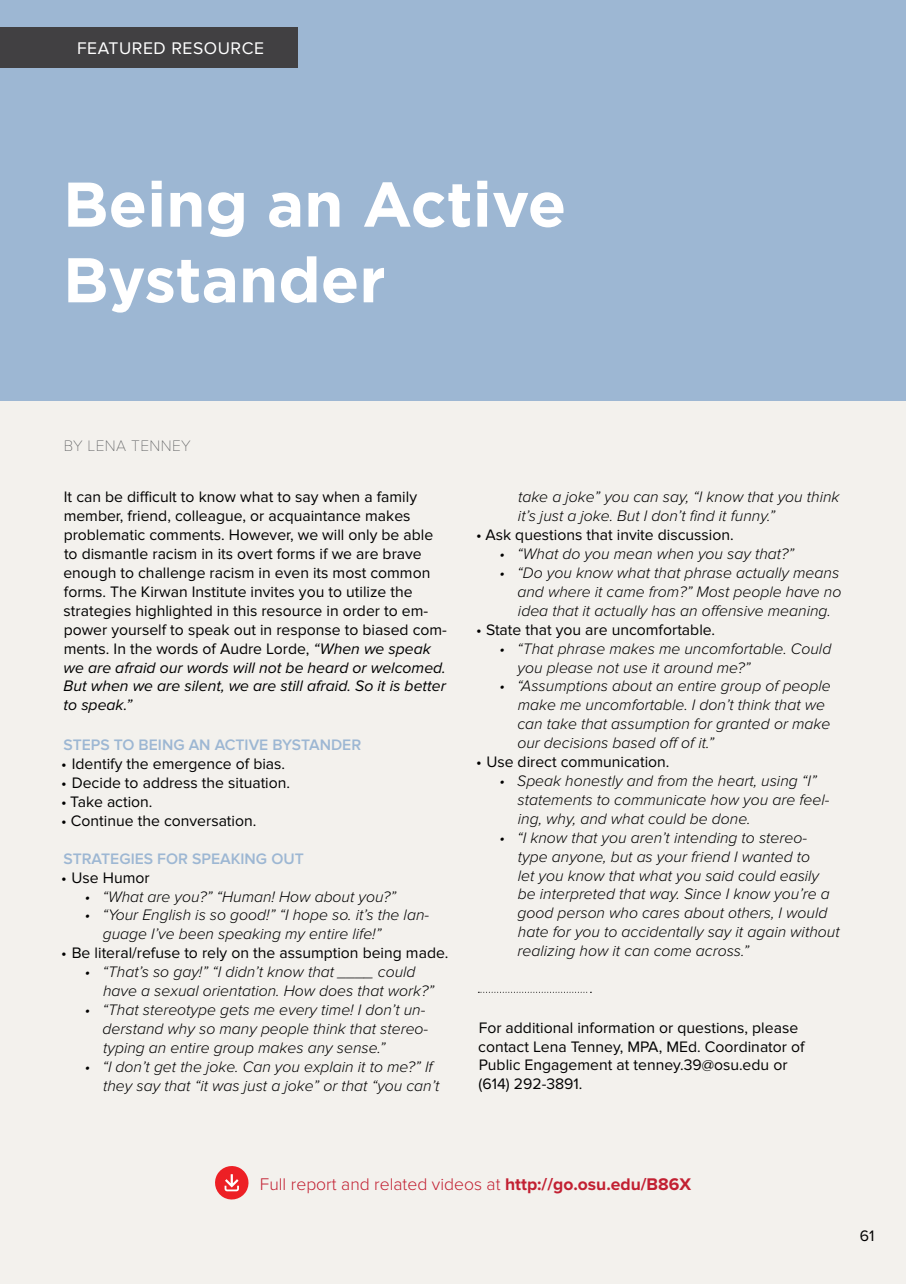
<style>
.page{position:relative;width:906px;height:1284px;background:#f3f1ed}
.page>*{position:absolute;margin:0;border:0;box-sizing:border-box;transform-origin:0 0}
.t1{font:700 63px/75.6px "Gotham";color:#fff}
.t2{font:300 17.5px "Proxima Nova";color:#c22032}
.t3{font:17.5px "Proxima Nova";letter-spacing:.03em;color:#fff}
.t4{font:italic 300 15.75px/18.9px "Proxima Nova";color:#000}
.t5{font:15.75px/18.9px "Proxima Nova";color:#000}
.t6{font:600 15.75px "Proxima Nova";color:#9db7d3}
.t7{font:100 15.75px "Proxima Nova T";letter-spacing:.025em;color:#58595b}
.s1{font-style:italic}
.s2{font-weight:700}
</style>
<div class="page">
<div style="left:0;top:0;width:906px;height:400px;background:#9db7d3"></div>
<div style="left:0;top:27px;width:298px;height:40px;background:#414042"></div>
<svg style="left:478px;top:992px;width:113px;height:1px"></svg>
<svg style="left:215px;top:1166px;width:34px;height:33px"></svg>
<p class="t3" style="left:77px;top:38px;width:188px">FEATURED RESOURCE</p>
<h1 class="t1" style="left:63px;top:165px;width:505px">Being an Active<br>Bystander</h1>
<p class="t7" style="left:64px;top:437px;width:129px">BY LENA TENNEY</p>
<p class="t5" style="left:63px;top:488px;width:385px">It can be difficult to know what to say when a family member, friend, colleague, or acquaintance makes problematic comments. However, we will only be able to dismantle racism in its overt forms if we are brave enough to challenge racism in even its most common forms. The Kirwan Institute invites you to utilize the strategies highlighted in this resource in order to em&shy;power yourself to speak out in response to biased com&shy;ments. In the words of Audre Lorde, <span class="s1">“When we speak we are afraid our words will not be heard or welcomed.<br>But when we are silent, we are still afraid. So it is better to speak.”</span></p>
<p class="t6" style="left:63px;top:736px;width:299px">STEPS TO BEING AN ACTIVE BYSTANDER</p>
<p class="t5" style="left:61px;top:755px;width:224px">• Identify the emergence of bias.</p>
<p class="t5" style="left:61px;top:773px;width:229px">• Decide to address the situation.</p>
<p class="t5" style="left:61px;top:792px;width:91px">• Take action.</p>
<p class="t5" style="left:61px;top:811px;width:195px">• Continue the conversation.</p>
<p class="t6" style="left:63px;top:849px;width:242px">STRATEGIES FOR SPEAKING OUT</p>
<p class="t5" style="left:61px;top:868px;width:90px">• Use Humor</p>
<p class="t4" style="left:85px;top:887px;width:313px">• “What are you?” “Human! How about you?”</p>
<p class="t4" style="left:103px;top:906px;width:328px;text-indent:-18px">• “Your English is so good!” “I hope so. it’s the lan&shy;guage I’ve been speaking my entire life!”</p>
<p class="t5" style="left:61px;top:944px;width:387px">• Be literal/refuse to rely on the assumption being made.</p>
<p class="t4" style="left:103px;top:962px;width:332px;text-indent:-18px">• “That’s so gay!” “I didn’t know that ____ could have a sexual orientation. How does that work?”</p>
<p class="t4" style="left:103px;top:1000px;width:327px;text-indent:-18px">• “That stereotype gets me every time! I don’t un&shy;derstand why so many people think that stereo&shy;typing an entire group makes any sense.”</p>
<p class="t4" style="left:103px;top:1057px;width:338px;text-indent:-18px">• “I don’t get the joke. Can you explain it to me?” If they say that “it was just a joke” or that “you can’t</p>
<p class="t4" style="left:518px;top:488px;width:323px">take a joke” you can say, “I know that you think it’s just a joke. But I don’t find it funny.”</p>
<p class="t5" style="left:476px;top:526px;width:257px">• Ask questions that invite discussion.</p>
<p class="t4" style="left:499px;top:545px;width:296px">• “What do you mean when you say that?”</p>
<p class="t4" style="left:517px;top:563px;width:325px;text-indent:-18px">• “Do you know what that phrase actually means and where it came from?” Most people have no idea that it actually has an offensive meaning.</p>
<p class="t5" style="left:476px;top:620px;width:239px">• State that you are uncomfortable.</p>
<p class="t4" style="left:517px;top:639px;width:315px;text-indent:-18px">• “That phrase makes me uncomfortable. Could you please not use it around me?”</p>
<p class="t4" style="left:517px;top:677px;width:315px;text-indent:-18px">• “Assumptions about an entire group of people make me uncomfortable. I don’t think that we can take that assumption for granted or make our decisions based off of it.”</p>
<p class="t5" style="left:476px;top:752px;width:193px">• Use direct communication.</p>
<p class="t4" style="left:517px;top:771px;width:314px;text-indent:-18px">• Speak honestly and from the heart, using “I” statements to communicate how you are feel&shy;ing, why, and what could be done.</p>
<p class="t4" style="left:517px;top:828px;width:324px;text-indent:-18px">• “I know that you aren’t intending to stereo&shy;type anyone, but as your friend I wanted to<br>let you know that what you said could easily be interpreted that way. Since I know you’re a good person who cares about others, I would hate for you to accidentally say it again without realizing how it can come across.”</p>
<p class="t5" style="left:478px;top:1018px;width:328px">For additional information or questions, please contact Lena Tenney, MPA, MEd. Coordinator of Public Engagement at tenney.39@osu.edu or (614) 292-3891.</p>
<p class="t2" style="left:260px;top:1173px;width:433px">Full report and related videos at <span class="s2">http://go.osu.edu/B86X</span></p>
<p class="t5" style="left:859px;top:1226px;width:16px">61</p>
</div>
